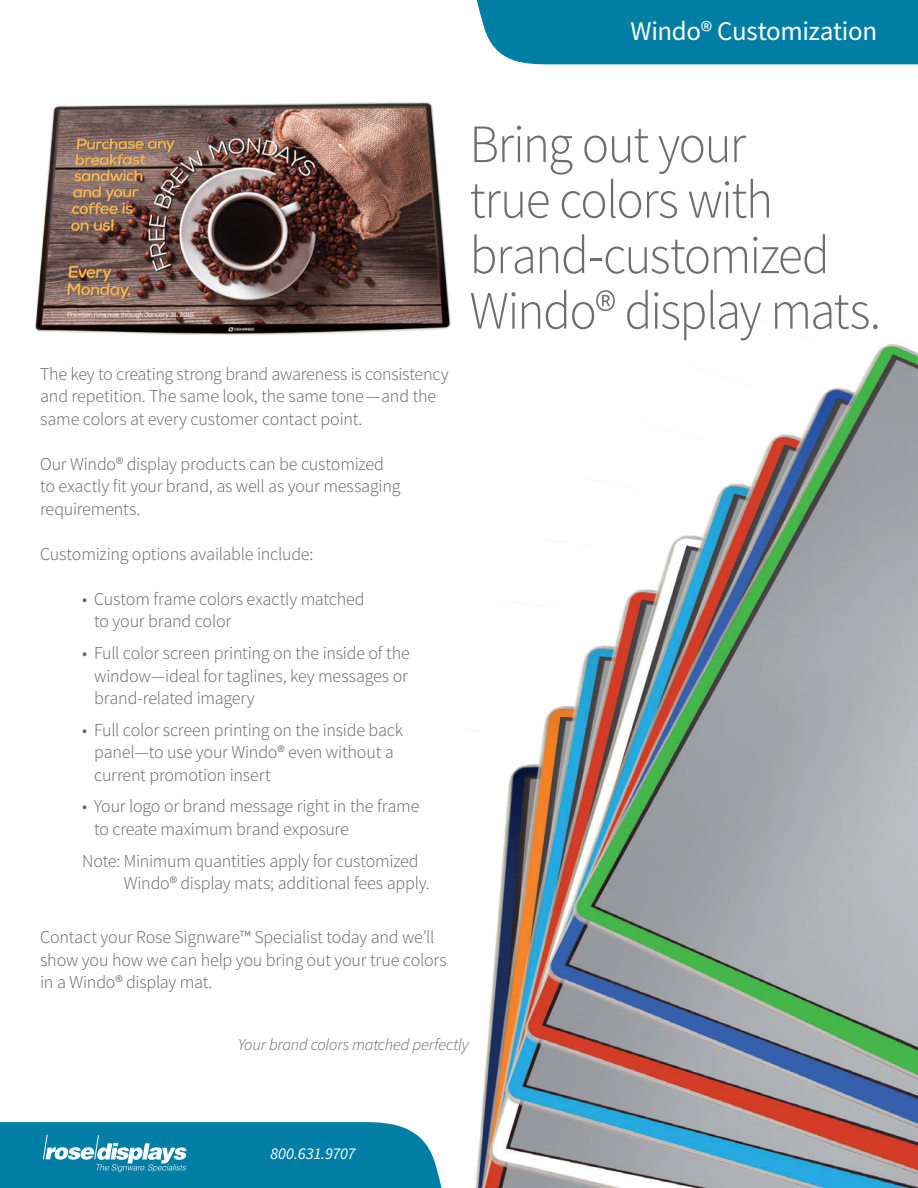
<style>
.page{position:relative;width:918px;height:1188px;background:#fff}
.page>*{position:absolute;margin:0;border:0;box-sizing:border-box;transform-origin:0 0}
.Header___36_37{font:300 54px/55.5px "Source Sans Pro";letter-spacing:-.03em;color:#6c6d70;scale:.95 1}
.Tab_Text{font:27px "Source Sans Pro";letter-spacing:-.015em;color:#fff}
.Bullets{font:300 18px/22.5px "Source Sans Pro";letter-spacing:-.01em;color:#636366}
.Body___12_15{font:300 18px/22.5px "Source Sans Pro";letter-spacing:-.01em;color:#636366}
.Caption___Italic_11{font:italic 300 16.5px "Source Sans Pro";letter-spacing:-.01em;color:#636366}
.t1{font:italic 16.5px "Source Sans Pro";letter-spacing:-.025em;color:#fff}
</style>
<div class="page">
<div style="left:476px;top:0;width:442px;height:64px;background:#007ea5"></div>
<svg style="left:0;top:1122px;width:442px;height:66px;background:#1689ac"></svg>
<img style="left:35px;top:102px;width:416px;height:233px">
<img style="left:475px;top:344px;width:443px;height:844px">
<p class="Tab_Text" style="left:630px;top:15px;width:248px">Windo® Customization</p>
<p class="Body___12_15" style="left:40px;top:363px;width:410px">The key to creating strong brand awareness is consistency and repetition. The same look, the same tone—and the same colors at every customer contact point.</p>
<p class="Body___12_15" style="left:40px;top:453px;width:362px">Our Windo® display products can be customized to exactly fit your brand, as well as your messaging requirements.</p>
<p class="Body___12_15" style="left:40px;top:543px;width:275px">Customizing options available include:</p>
<p class="Bullets" style="left:94px;top:588px;width:272px;text-indent:-12px">• Custom frame colors exactly matched to your brand color</p>
<p class="Bullets" style="left:94px;top:642px;width:317px;text-align:justify;text-indent:-12px">• Full color screen printing on the inside of the window—ideal for taglines, key messages or brand-related imagery</p>
<p class="Bullets" style="left:94px;top:719px;width:311px;text-indent:-12px">• Full color screen printing on the inside back panel—to use your Windo® even without a current promotion insert</p>
<p class="Bullets" style="left:94px;top:795px;width:327px;text-indent:-12px">• Your logo or brand message right in the frame to create maximum brand exposure</p>
<p class="Bullets" style="left:124px;top:850px;width:308px;text-indent:-42px">Note: Minimum quantities apply for customized<br>Windo® display mats; additional fees apply.</p>
<p class="Body___12_15" style="left:40px;top:926px;width:408px">Contact your Rose Signware™ Specialist today and we’ll show you how we can help you bring out your true colors in a Windo® display mat.</p>
<p class="Header___36_37" style="left:470px;top:117px;width:435px">Bring out your<br>true colors with brand-customized<br>Windo® display mats.</p>
<p class="Caption___Italic_11" style="left:238px;top:1034px;width:232px">Your brand colors matched perfectly</p>
<p class="t1" style="left:270px;top:1144px;width:87px">800.631.9707</p>
</div>
